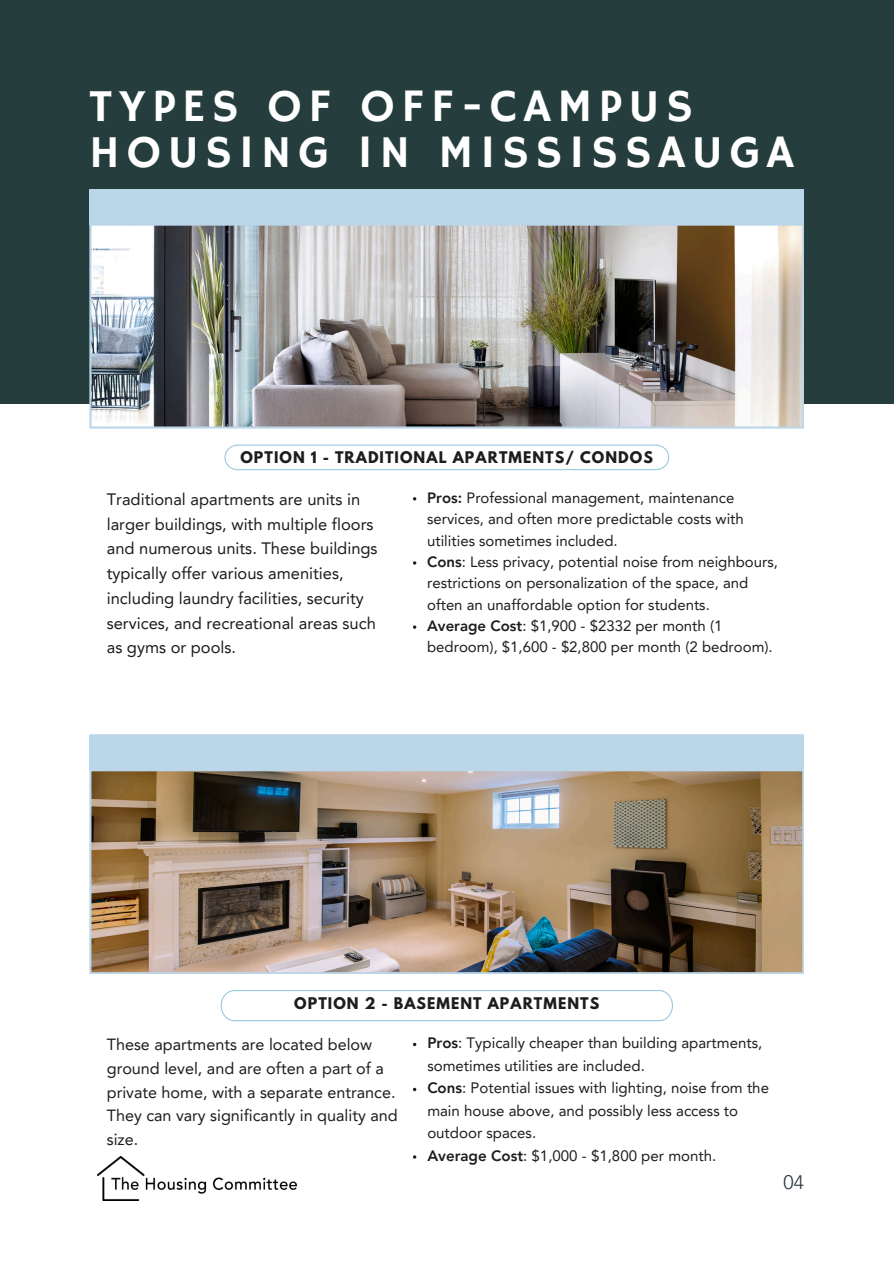
<style>
.page{position:relative;width:894px;height:1264px;background:#fff}
.page>*{position:absolute;margin:0;border:0;box-sizing:border-box;transform-origin:0 0}
.t1{font:46.35px/46.3px "Hammersmith One";letter-spacing:.14em;color:#fff}
.t2{font:300 19.5px "Avenir LT Pro";color:#253439}
.t3{font:16.5px/24.8px "Avenir LT Pro";color:#1d1d1b}
.t4{font:16.2px/23.7px "Avenir LT Pro";color:#1d1d1b}
.t5{font:15px/21.3px "Avenir LT Pro";color:#1d1d1b}
.t6{font:700 14.25px "League Spartan";letter-spacing:.075em;color:#1d1d1b}
.s1{font-weight:800}
</style>
<div class="page">
<div style="left:0;top:0;width:893px;height:404px;background:#253d3d"></div>
<img style="left:89px;top:189px;width:715px;height:239px">
<svg style="left:224px;top:444px;width:445px;height:26px"></svg>
<img style="left:89px;top:734px;width:715px;height:240px">
<svg style="left:413px;top:625px;width:3px;height:4px"></svg>
<svg style="left:220px;top:990px;width:452px;height:31px"></svg>
<img style="left:97px;top:1156px;width:199px;height:44px">
<p class="t1" style="left:89px;top:85px;width:706px">TYPES OF OFF-CAMPUS<br>HOUSING IN MISSISSAUGA</p>
<p class="t6" style="left:240px;top:450px;width:414px">OPTION 1 - TRADITIONAL APARTMENTS/ CONDOS</p>
<p class="t3" style="left:107px;top:488px;width:272px">Traditional apartments are units in larger buildings, with multiple floors and numerous units. These buildings typically offer various amenities, including laundry facilities, security services, and recreational areas such as gyms or pools.</p>
<p class="t5" style="left:427px;top:488px;width:318px"><span class="s1">Pros:</span> Professional management, maintenance services, and often more predictable costs with utilities sometimes included.</p>
<p class="t5" style="left:427px;top:552px;width:352px"><span class="s1">Cons</span>: Less privacy, potential noise from neighbours, restrictions on personalization of the space, and often an unaffordable option for students.</p>
<p class="t5" style="left:427px;top:616px;width:347px"><span class="s1">Average Cost</span>: $1,900 - $2332 per month (1 bedroom), $1,600 - $2,800 per month (2 bedroom).</p>
<p class="t6" style="left:294px;top:995px;width:306px">OPTION 2 - BASEMENT APARTMENTS</p>
<p class="t4" style="left:107px;top:1034px;width:292px">These apartments are located below ground level, and are often a part of a private home, with a separate entrance.<br>They can vary significantly in quality and size.</p>
<p class="t5" style="left:427px;top:1033px;width:336px;line-height:22.5px"><span class="s1">Pros</span>: Typically cheaper than building apartments, sometimes utilities are included.</p>
<h2 class="t5" style="left:427px;top:1078px;width:343px;line-height:22.5px"><span class="s1">Cons</span>: Potential issues with lighting, noise from the main house above, and possibly less access to outdoor spaces.</h2>
<p class="t5" style="left:427px;top:1146px;width:290px"><span class="s1">Average Cost</span>: $1,000 - $1,800 per month.</p>
<p class="t2" style="left:783px;top:1173px;width:22px">04</p>
</div>
